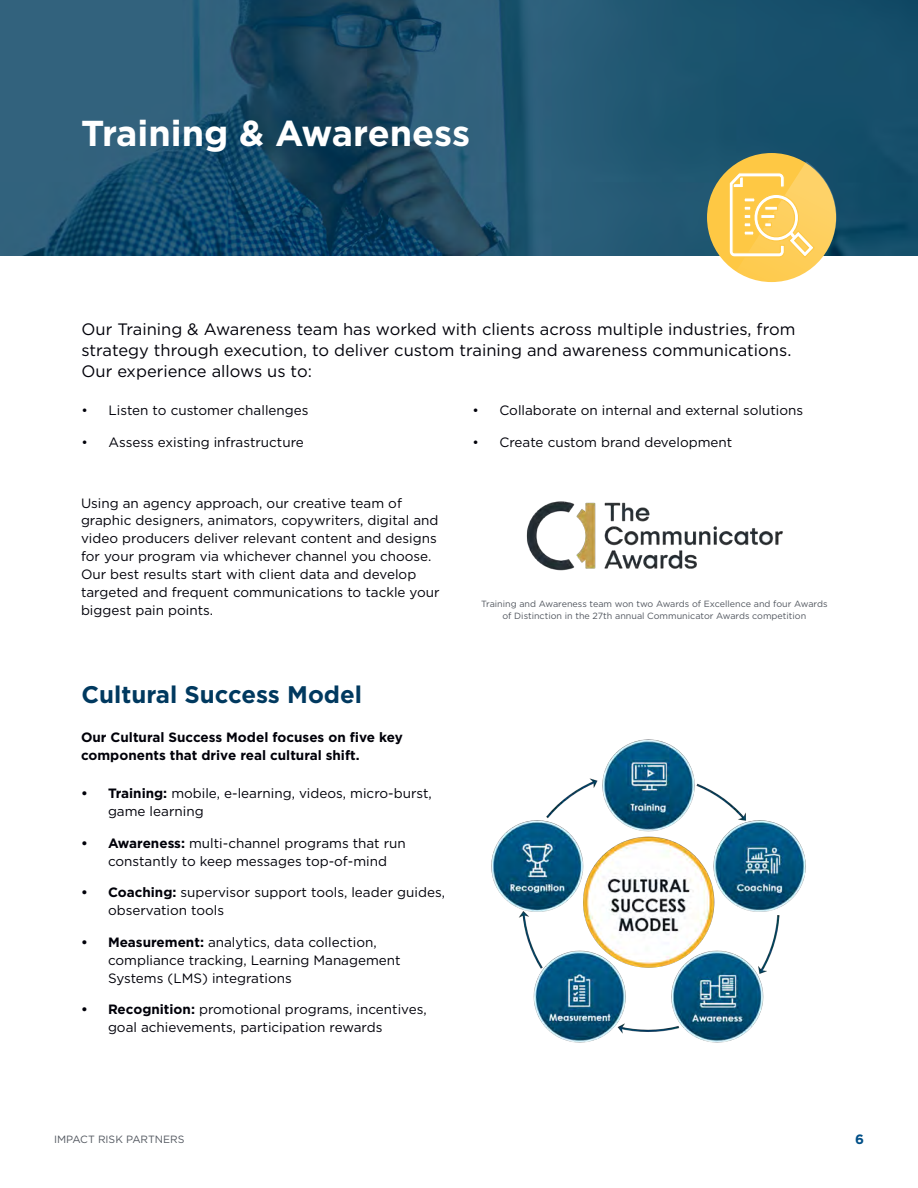
<style>
.page{position:relative;width:918px;height:1188px;background:#fff}
.page>*{position:absolute;margin:0;border:0;box-sizing:border-box;transform-origin:0 0}
.Heading_2{font:700 36px "Gotham";color:#fff}
.Heading_3{font:700 24px "Gotham";color:#00395f}
.Large_Paragraph{font:16.5px/21px "Gotham";color:#000109}
.t1{font:13.5px/18px "Gotham";color:#000109}
.t2{font:700 13.5px/18px "Gotham";color:#000109}
.t3{font:700 13.5px "Gotham";color:#004f87}
.t4{font:10.5px "Gotham";color:#52575f}
.t5{font:9px/12px "Gotham";color:#52575f;text-align:center}
.s1{font-weight:700}
</style>
<div class="page">
<img style="left:0;top:0;width:918px;height:255px">
<div style="left:707px;top:153px;width:129px;height:129px;background:#fec844;border-radius:50%"></div>
<svg style="left:728px;top:162px;width:109px;height:120px"></svg>
<img style="left:526px;top:501px;width:257px;height:70px">
<img style="left:491px;top:739px;width:315px;height:304px">
<p class="Heading_2" style="left:81px;top:110px;width:391px">Training &amp; Awareness</p>
<p class="Large_Paragraph" style="left:82px;top:319px;width:715px">Our Training &amp; Awareness team has worked with clients across multiple industries, from strategy through execution, to deliver custom training and awareness communications.<br>Our experience allows us to:</p>
<p class="t1" style="left:82px;top:401px;width:228px">• Listen to customer challenges</p>
<p class="t1" style="left:82px;top:433px;width:224px">• Assess existing infrastructure</p>
<p class="t1" style="left:472px;top:401px;width:332px">• Collaborate on internal and external solutions</p>
<p class="t1" style="left:472px;top:433px;width:261px">• Create custom brand development</p>
<p class="t1" style="left:81px;top:493px;width:360px">Using an agency approach, our creative team of graphic designers, animators, copywriters, digital and video producers deliver relevant content and designs for your program via whichever channel you choose.<br>Our best results start with client data and develop targeted and frequent communications to tackle your biggest pain points.</p>
<p class="Heading_3" style="left:82px;top:678px;width:282px">Cultural Success Model</p>
<p class="t2" style="left:81px;top:728px;width:323px">Our Cultural Success Model focuses on five key components that drive real cultural shift.</p>
<p class="t1" style="left:108px;top:784px;width:325px;text-indent:-27px"><span class="s1">• Training:</span> mobile, e-learning, videos, micro-burst, game learning</p>
<p class="t1" style="left:108px;top:834px;width:299px;text-indent:-27px"><span class="s1">• Awareness:</span> multi-channel programs that run constantly to keep messages top-of-mind</p>
<p class="t1" style="left:108px;top:883px;width:339px;text-indent:-27px"><span class="s1">• Coaching:</span> supervisor support tools, leader guides, observation tools</p>
<p class="t1" style="left:108px;top:933px;width:294px;text-indent:-27px"><span class="s1">• Measurement:</span> analytics, data collection, compliance tracking, Learning Management<br>Systems (LMS) integrations</p>
<p class="t1" style="left:108px;top:1000px;width:320px;text-indent:-27px"><span class="s1">• Recognition:</span> promotional programs, incentives, goal achievements, participation rewards</p>
<p class="t5" style="left:481px;top:597px;width:348px">Training and Awareness team won two Awards of Excellence and four Awards of Distinction in the 27th annual Communicator Awards competition</p>
<p class="t4" style="left:54px;top:1133px;width:132px">IMPACT RISK PARTNERS</p>
<p class="t3" style="left:855px;top:1130px;width:10px">6</p>
</div>
